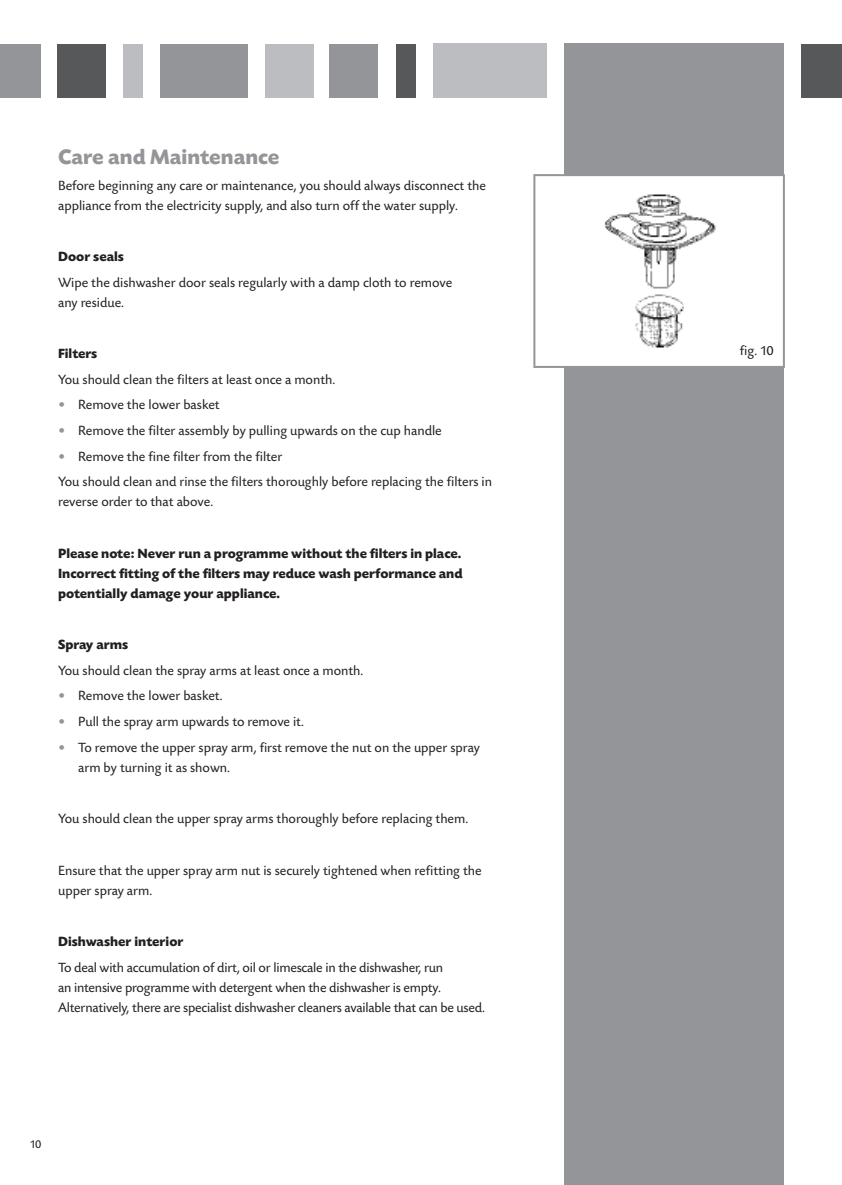
<style>
.page{position:relative;width:842px;height:1185px;background:#fff}
.page>*{position:absolute;margin:0;border:0;box-sizing:border-box;transform-origin:0 0}
.t1{font:700 22px "Today SB";color:#939598}
.t2{font:14px/20px "Today SB";color:#231f20}
.t3{font:700 14px/20px "Today SB";color:#231f20;text-align:justify}
.t4{font:12px "Today SB";color:#231f20}
.s1{color:#939598}
</style>
<div class="page">
<div style="left:564px;top:44px;width:219px;height:1141px;background:#939598"></div>
<div style="left:801px;top:44px;width:41px;height:53px;background:#57585a"></div>
<div style="left:396px;top:44px;width:19px;height:53px;background:#57585a"></div>
<div style="left:330px;top:44px;width:48px;height:53px;background:#939598"></div>
<div style="left:266px;top:44px;width:48px;height:53px;background:#bcbdc0"></div>
<div style="left:160px;top:44px;width:88px;height:53px;background:#939598"></div>
<div style="left:123px;top:44px;width:20px;height:53px;background:#bcbdc0"></div>
<div style="left:57px;top:44px;width:48px;height:53px;background:#57585a"></div>
<div style="left:0;top:44px;width:41px;height:53px;background:#939598"></div>
<div style="left:433px;top:44px;width:113px;height:54px;background:#bcbdc0"></div>
<div style="left:533px;top:174px;width:252px;height:194px;background:#fff;border:2px solid #939598"></div>
<img style="left:605px;top:194px;width:111px;height:153px">
<div style="left:595px;top:239px;width:26px;height:98px;background:#fff"></div>
<h1 class="t1" style="left:58px;top:145px;width:223px">Care and Maintenance</h1>
<p class="t2" style="left:58px;top:176px;width:429px">Before beginning any care or maintenance, you should always disconnect the appliance from the electricity supply, and also turn off the water supply.</p>
<p class="t3" style="left:58px;top:247px;width:67px">Door seals</p>
<p class="t2" style="left:58px;top:273px;width:396px">Wipe the dishwasher door seals regularly with a damp cloth to remove any residue.</p>
<p class="t3" style="left:58px;top:344px;width:41px">Filters</p>
<p class="t2" style="left:58px;top:370px;width:279px">You should clean the filters at least once a month.</p>
<p class="t2" style="left:58px;top:395px;width:163px"><span class="s1">•</span> Remove the lower basket</p>
<p class="t2" style="left:58px;top:421px;width:385px"><span class="s1">•</span> Remove the filter assembly by pulling upwards on the cup handle</p>
<p class="t2" style="left:58px;top:444px;width:435px;line-height:25.6px"><span class="s1">•</span> Remove the fine filter from the filter<br>You should clean and rinse the filters thoroughly before replacing the filters in</p>
<p class="t2" style="left:58px;top:492px;width:157px">reverse order to that above.</p>
<p class="t3" style="left:58px;top:543px;width:406px">Please note: Never run a programme without the filters in place.<br>Incorrect fitting of the filters may reduce wash performance and potentially damage your appliance.</p>
<p class="t3" style="left:58px;top:635px;width:72px">Spray arms</p>
<p class="t2" style="left:58px;top:661px;width:307px">You should clean the spray arms at least once a month.</p>
<p class="t2" style="left:58px;top:686px;width:166px"><span class="s1">•</span> Remove the lower basket.</p>
<p class="t2" style="left:58px;top:712px;width:247px"><span class="s1">•</span> Pull the spray arm upwards to remove it.</p>
<p class="t2" style="left:78px;top:738px;width:403px;text-indent:-20px"><span class="s1">•</span> To remove the upper spray arm, first remove the nut on the upper spray arm by turning it as shown.</p>
<p class="t2" style="left:58px;top:809px;width:412px">You should clean the upper spray arms thoroughly before replacing them.</p>
<p class="t2" style="left:58px;top:860px;width:425px">Ensure that the upper spray arm nut is securely tightened when refitting the upper spray arm.</p>
<p class="t3" style="left:58px;top:931px;width:127px">Dishwasher interior</p>
<p class="t2" style="left:58px;top:957px;width:428px">To deal with accumulation of dirt, oil or limescale in the dishwasher, run<br>an intensive programme with detergent when the dishwasher is empty.<br>Alternatively, there are specialist dishwasher cleaners available that can be used.</p>
<p class="t4" style="left:30px;top:1138px;width:13px">10</p>
<p class="t2" style="left:740px;top:341px;width:35px">fig. 10</p>
</div>
